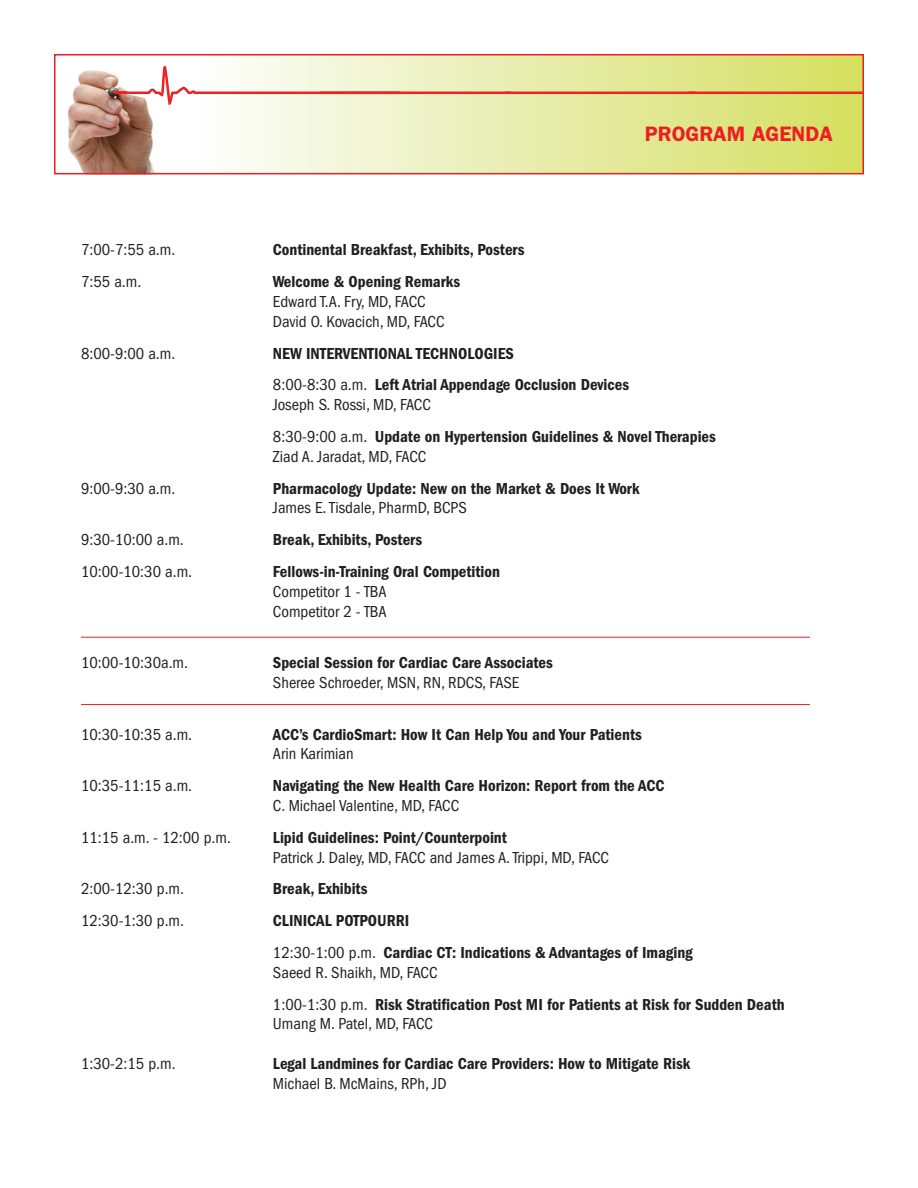
<style>
.page{position:relative;width:918px;height:1188px;background:#fff}
.page>*{position:absolute;margin:0;border:0;box-sizing:border-box;transform-origin:0 0}
.t1{font:600 21px "Franklin Gothic";color:#ee1d23}
.t2{font:600 condensed 16.5px/31.8px "Franklin Gothic";color:#231f20}
.t3{font:condensed 16.5px/19.8px "Franklin Gothic";color:#231f20}
.s1{font-weight:400}
</style>
<div class="page">
<svg style="left:67px;top:57px;width:794px;height:114px"></svg>
<div style="left:54px;top:54px;width:810px;height:120px;border:2px solid #ee1d23"></div>
<hr style="left:81px;top:637px;width:729px;height:1px;background:#ee2123">
<hr style="left:81px;top:704px;width:729px;height:1px;background:#ee2123">
<p class="t1" style="left:645px;top:122px;width:189px">PROGRAM AGENDA</p>
<p class="t3" style="left:81px;top:240px;width:96px">7:00-7:55 a.m.</p>
<p class="t2" style="left:273px;top:234px;width:253px">Continental Breakfast, Exhibits, Posters</p>
<p class="t3" style="left:81px;top:272px;width:62px">7:55 a.m.</p>
<p class="t2" style="left:273px;top:266px;width:189px">Welcome &amp; Opening Remarks</p>
<p class="t3" style="left:273px;top:292px;width:173px">Edward T.A. Fry, MD, FACC<br>David O. Kovacich, MD, FACC</p>
<p class="t3" style="left:81px;top:343px;width:96px">8:00-9:00 a.m.</p>
<p class="t2" style="left:273px;top:337px;width:358px">NEW INTERVENTIONAL TECHNOLOGIES<br><span class="s1">8:00-8:30 a.m.</span> Left Atrial Appendage Occlusion Devices</p>
<p class="t2" style="left:273px;top:389px;width:444px"><span class="s1">Joseph S. Rossi, MD, FACC<br>8:30-9:00 a.m.</span> Update on Hypertension Guidelines &amp; Novel Therapies</p>
<p class="t3" style="left:273px;top:447px;width:155px">Ziad A. Jaradat, MD, FACC</p>
<p class="t3" style="left:81px;top:478px;width:96px">9:00-9:30 a.m.</p>
<p class="t2" style="left:273px;top:472px;width:368px">Pharmacology Update: New on the Market &amp; Does It Work</p>
<p class="t3" style="left:273px;top:498px;width:195px">James E. Tisdale, PharmD, BCPS</p>
<p class="t3" style="left:81px;top:530px;width:104px">9:30-10:00 a.m.</p>
<p class="t2" style="left:273px;top:524px;width:151px">Break, Exhibits, Posters</p>
<p class="t3" style="left:81px;top:562px;width:113px">10:00-10:30 a.m.</p>
<p class="t2" style="left:273px;top:556px;width:229px">Fellows-in-Training Oral Competition</p>
<p class="t3" style="left:273px;top:582px;width:115px">Competitor 1 - TBA<br>Competitor 2 - TBA</p>
<p class="t3" style="left:81px;top:653px;width:109px">10:00-10:30a.m.</p>
<p class="t2" style="left:273px;top:647px;width:281px">Special Session for Cardiac Care Associates</p>
<p class="t3" style="left:273px;top:673px;width:248px">Sheree Schroeder, MSN, RN, RDCS, FASE</p>
<p class="t3" style="left:81px;top:724px;width:113px">10:30-10:35 a.m.</p>
<p class="t2" style="left:273px;top:718px;width:370px">ACC’s CardioSmart: How It Can Help You and Your Patients</p>
<p class="t3" style="left:273px;top:744px;width:82px">Arin Karimian</p>
<p class="t3" style="left:81px;top:776px;width:113px">10:35-11:15 a.m.</p>
<p class="t2" style="left:273px;top:770px;width:393px">Navigating the New Health Care Horizon: Report from the ACC</p>
<p class="t3" style="left:273px;top:796px;width:188px">C. Michael Valentine, MD, FACC</p>
<p class="t3" style="left:81px;top:828px;width:152px">11:15 a.m. - 12:00 p.m.</p>
<p class="t2" style="left:273px;top:821px;width:235px">Lipid Guidelines: Point/Counterpoint</p>
<p class="t3" style="left:273px;top:847px;width:337px">Patrick J. Daley, MD, FACC and James A. Trippi, MD, FACC</p>
<p class="t3" style="left:81px;top:879px;width:105px">2:00-12:30 p.m.</p>
<p class="t2" style="left:273px;top:873px;width:96px">Break, Exhibits</p>
<p class="t3" style="left:81px;top:911px;width:105px">12:30-1:30 p.m.</p>
<p class="t2" style="left:273px;top:905px;width:421px">CLINICAL POTPOURRI<br><span class="s1">12:30-1:00 p.m.</span> Cardiac CT: Indications &amp; Advantages of Imaging</p>
<p class="t2" style="left:273px;top:956px;width:513px"><span class="s1">Saeed R. Shaikh, MD, FACC<br>1:00-1:30 p.m.</span> Risk Stratification Post MI for Patients at Risk for Sudden Death</p>
<p class="t3" style="left:273px;top:1014px;width:162px">Umang M. Patel, MD, FACC</p>
<p class="t3" style="left:81px;top:1054px;width:96px">1:30-2:15 p.m.</p>
<p class="t2" style="left:273px;top:1048px;width:419px">Legal Landmines for Cardiac Care Providers: How to Mitigate Risk</p>
<p class="t3" style="left:273px;top:1074px;width:175px">Michael B. McMains, RPh, JD</p>
</div>
